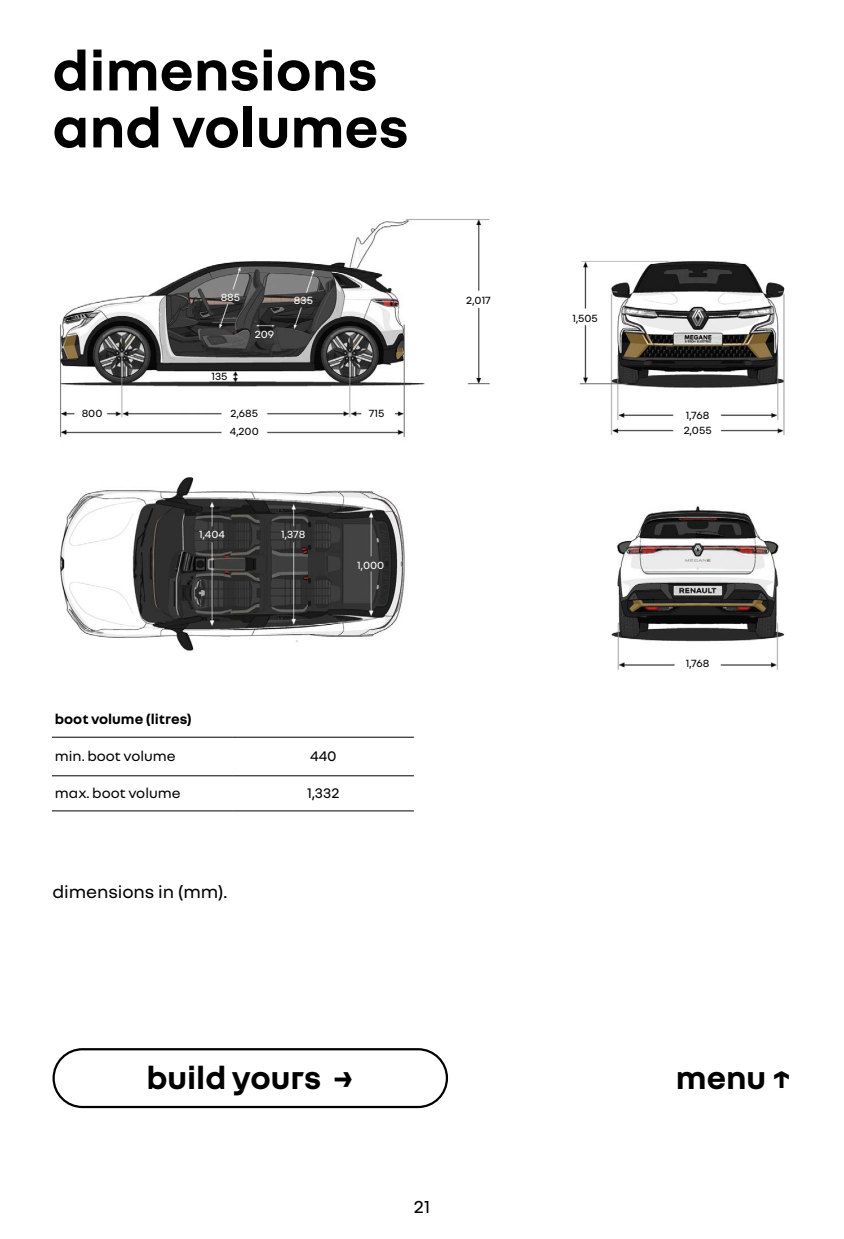
<style>
.page{position:relative;width:844px;height:1239px;background:#fff}
.page>*{position:absolute;margin:0;border:0;box-sizing:border-box;transform-origin:0 0}
.t1{font:700 59.25px/57px "Nouvel R";color:#000}
.t2{font:700 33.75px "Nouvel R";color:#000}
.t3{font:18.75px "Nouvel R";letter-spacing:-.005em;color:#000}
.t4{font:15px "Nouvel R";color:#000}
.t5{font:700 15px "Nouvel R";color:#000}
.t6{font:11.25px/15px "Nouvel R";color:#000}
.t7{font:11.25px "Nouvel R";color:#fff}
</style>
<div class="page">
<div style="left:52px;top:1048px;width:396px;height:60px;border:2px solid #000;border-radius:29px"></div>
<img style="left:60px;top:219px;width:725px;height:451px">
<hr style="left:52px;top:737px;width:181px;height:1px;background:#000">
<hr style="left:233px;top:737px;width:181px;height:1px;background:#000">
<hr style="left:52px;top:776px;width:181px;height:1px;background:#000">
<hr style="left:233px;top:776px;width:181px;height:1px;background:#000">
<hr style="left:52px;top:811px;width:181px;height:1px;background:#000">
<hr style="left:233px;top:811px;width:181px;height:1px;background:#000">
<h1 class="t1" style="left:52px;top:39px;width:358px">dimensions and volumes</h1>
<p class="t7" style="left:221px;top:290px;width:21px">885</p>
<p class="t7" style="left:294px;top:293px;width:21px">835</p>
<p class="t7" style="left:255px;top:327px;width:21px">209</p>
<p class="t6" style="left:211px;top:368px;width:18px">135</p>
<p class="t6" style="left:82px;top:405px;width:22px">800</p>
<p class="t6" style="left:369px;top:405px;width:17px">715</p>
<p class="t6" style="left:231px;top:405px;width:29px">2,685</p>
<p class="t6" style="left:230px;top:423px;width:30px">4,200</p>
<p class="t7" style="left:199px;top:527px;width:27px">1,404</p>
<p class="t7" style="left:281px;top:527px;width:26px">1,378</p>
<p class="t7" style="left:357px;top:558px;width:29px">1,000</p>
<h3 class="t5" style="left:55px;top:710px;width:138px">boot volume (litres)</h3>
<h3 class="t4" style="left:55px;top:747px;width:122px">min. boot volume</h3>
<h3 class="t4" style="left:310px;top:747px;width:28px">440</h3>
<h3 class="t4" style="left:55px;top:783px;width:127px">max. boot volume</h3>
<h3 class="t4" style="left:307px;top:783px;width:34px">1,332</h3>
<h3 class="t3" style="left:52px;top:880px;width:176px">dimensions in (mm).</h3>
<p class="t6" style="left:466px;top:292px;width:26px">2,017</p>
<h2 class="t2" style="left:146px;top:1056px;width:209px">build yours →</h2>
<h3 class="t3" style="left:414px;top:1195px;width:18px">21</h3>
<p class="t6" style="left:572px;top:310px;width:27px">1,505</p>
<p class="t6" style="left:684px;top:407px;width:29px">1,768<br>2,055</p>
<p class="t6" style="left:686px;top:655px;width:25px">1,768</p>
<h2 class="t2" style="left:676px;top:1056px;width:117px">menu ↑</h2>
</div>
